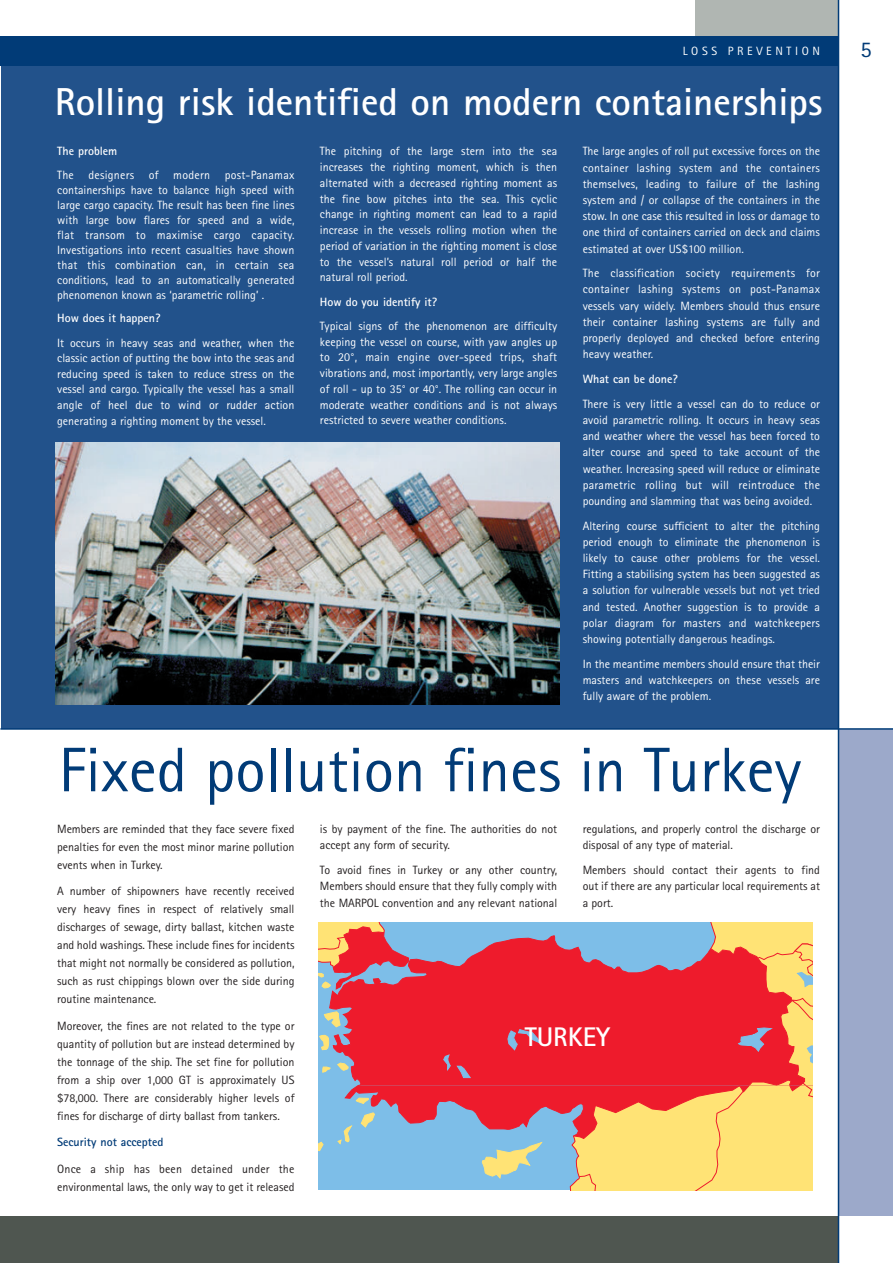
<style>
.page{position:relative;width:893px;height:1263px;background:#fff}
.page>*{position:absolute;margin:0;border:0;box-sizing:border-box;transform-origin:0 0}
.t1{font:63px "Rotis Sans Serif";color:#013b77}
.t2{font:700 39px "Rotis Sans Serif";color:#fff}
.t3{font:700 27px "Rotis Sans Serif";color:#fff}
.t4{font:22.5px "Rotis Sans Serif";color:#013b77}
.t5{font:12px/16.2px "Rotis Sans Serif";color:#fff;text-align:justify}
.t6{font:12px/18px "Rotis Sans Serif";letter-spacing:-.005em;color:#231f20;text-align:justify}
.t7{font:700 12px "Rotis Sans Serif";color:#fff}
.t8{font:700 12px "Rotis Sans Serif";color:#013b77}
.t9{font:12px "Rotis Sans Serif";letter-spacing:.3em;color:#fff}
</style>
<div class="page">
<div style="left:838px;top:730px;width:54px;height:486px;background:#9ca9ca"></div>
<div style="left:1px;top:64px;width:837px;height:665px;background:#22528b"></div>
<div style="left:695px;top:0;width:143px;height:39px;background:#b0b6b2"></div>
<div style="left:0;top:36px;width:838px;height:30px;background:#013b77"></div>
<div style="left:0;top:1216px;width:838px;height:47px;background:#4f5650"></div>
<hr style="left:837px;top:0;width:2px;height:1263px;background:#013b77">
<hr style="left:0;top:728px;width:892px;height:2px;background:#013b77">
<img style="left:56px;top:442px;width:503px;height:262px">
<svg style="left:318px;top:923px;width:495px;height:267px;background:#d1706f"></svg>
<p class="t9" style="left:682px;top:47px;width:139px">LOSS PREVENTION</p>
<h3 class="t4" style="left:860px;top:41px;width:13px">5</h3>
<h2 class="t2" style="left:55px;top:89px;width:769px">Rolling risk identified on modern containerships</h2>
<p class="t7" style="left:57px;top:147px;width:62px">The problem</p>
<p class="t5" style="left:57px;top:169px;width:239px;line-height:15px">The designers of modern post-Panamax containerships have to balance high speed with large cargo capacity. The result has been fine lines with large bow flares for speed and a wide, flat transom to maximise cargo capacity.<br>Investigations into recent casualties have shown that this combination can, in certain sea conditions, lead to an automatically generated phenomenon known as ‘parametric rolling’ .</p>
<p class="t7" style="left:57px;top:314px;width:105px">How does it happen?</p>
<p class="t5" style="left:57px;top:336px;width:239px;line-height:15.6px">It occurs in heavy seas and weather, when the classic action of putting the bow into the seas and reducing speed is taken to reduce stress on the vessel and cargo. Typically the vessel has a small angle of heel due to wind or rudder action generating a righting moment by the vessel.</p>
<p class="t5" style="left:320px;top:145px;width:239px;line-height:15.8px">The pitching of the large stern into the sea increases the righting moment, which is then alternated with a decreased righting moment as the fine bow pitches into the sea. This cyclic change in righting moment can lead to a rapid increase in the vessels rolling motion when the period of variation in the righting moment is close to the vessel’s natural roll period or half the natural roll period.</p>
<p class="t7" style="left:320px;top:297px;width:119px">How do you identify it?</p>
<p class="t5" style="left:320px;top:319px;width:239px;line-height:15.8px">Typical signs of the phenomenon are difficulty keeping the vessel on course, with yaw angles up to 20°, main engine over-speed trips, shaft vibrations and, most importantly, very large angles of roll - up to 35° or 40°. The rolling can occur in moderate weather conditions and is not always restricted to severe weather conditions.</p>
<p class="t5" style="left:582px;top:144px;width:239px">The large angles of roll put excessive forces on the container lashing system and the containers themselves, leading to failure of the lashing system and / or collapse of the containers in the stow. In one case this resulted in loss or damage to one third of containers carried on deck and claims estimated at over US$100 million.</p>
<p class="t5" style="left:582px;top:266px;width:239px">The classification society requirements for container lashing systems on post-Panamax vessels vary widely. Members should thus ensure their container lashing systems are fully and properly deployed and checked before entering heavy weather.</p>
<p class="t7" style="left:582px;top:375px;width:97px">What can be done?</p>
<p class="t5" style="left:582px;top:397px;width:239px">There is very little a vessel can do to reduce or avoid parametric rolling. It occurs in heavy seas and weather where the vessel has been forced to alter course and speed to take account of the weather. Increasing speed will reduce or eliminate parametric rolling but will reintroduce the pounding and slamming that was being avoided.</p>
<p class="t5" style="left:582px;top:519px;width:239px">Altering course sufficient to alter the pitching period enough to eliminate the phenomenon is likely to cause other problems for the vessel.<br>Fitting a stabilising system has been suggested as a solution for vulnerable vessels but not yet tried and tested. Another suggestion is to provide a polar diagram for masters and watchkeepers showing potentially dangerous headings.</p>
<p class="t5" style="left:582px;top:657px;width:239px">In the meantime members should ensure that their masters and watchkeepers on these vessels are fully aware of the problem.</p>
<h1 class="t1" style="left:59px;top:748px;width:744px">Fixed pollution fines in Turkey</h1>
<p class="t6" style="left:57px;top:821px;width:239px">Members are reminded that they face severe fixed penalties for even the most minor marine pollution events when in Turkey.</p>
<p class="t6" style="left:57px;top:883px;width:239px">A number of shipowners have recently received very heavy fines in respect of relatively small discharges of sewage, dirty ballast, kitchen waste and hold washings. These include fines for incidents that might not normally be considered as pollution, such as rust chippings blown over the side during routine maintenance.</p>
<p class="t6" style="left:57px;top:1018px;width:239px">Moreover, the fines are not related to the type or quantity of pollution but are instead determined by the tonnage of the ship. The set fine for pollution from a ship over 1,000 GT is approximately US $78,000. There are considerably higher levels of fines for discharge of dirty ballast from tankers.</p>
<p class="t8" style="left:57px;top:1138px;width:108px">Security not accepted</p>
<p class="t6" style="left:57px;top:1161px;width:239px">Once a ship has been detained under the environmental laws, the only way to get it released</p>
<p class="t6" style="left:320px;top:822px;width:239px;line-height:16.4px">is by payment of the fine. The authorities do not accept any form of security.</p>
<p class="t6" style="left:320px;top:863px;width:239px;line-height:16.4px">To avoid fines in Turkey or any other country, Members should ensure that they fully comply with the MARPOL convention and any relevant national</p>
<p class="t6" style="left:582px;top:822px;width:239px;line-height:16.4px">regulations, and properly control the discharge or disposal of any type of material.</p>
<p class="t6" style="left:582px;top:863px;width:239px;line-height:16.4px">Members should contact their agents to find out if there are any particular local requirements at a port.</p>
<h3 class="t3" style="left:525px;top:1028px;width:87px">TURKEY</h3>
</div>
